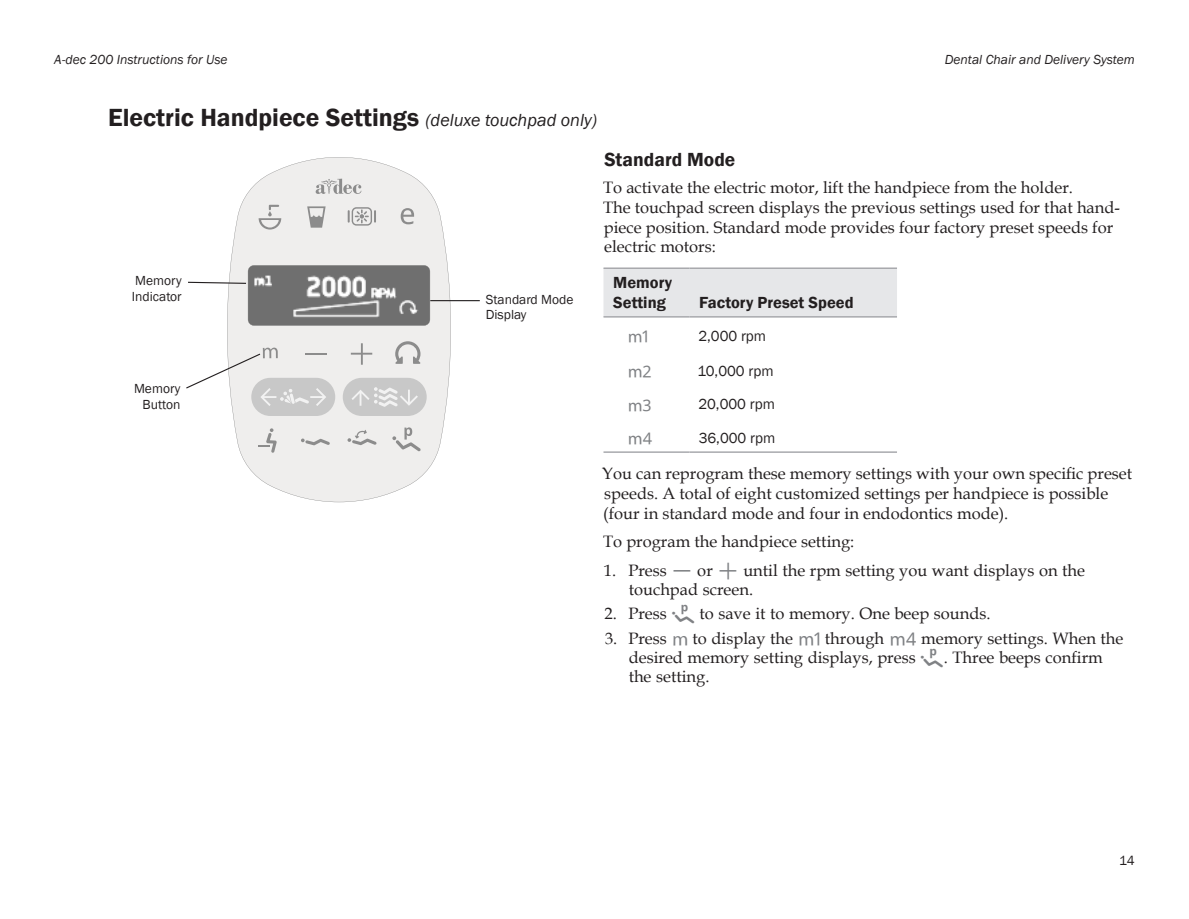
<style>
.page{position:relative;width:1189px;height:919px;background:#fff}
.page>*{position:absolute;margin:0;border:0;box-sizing:border-box;transform-origin:0 0}
.Heading_2{font:600 25.5px "Franklin Gothic";color:#231f20}
.Heading_3{font:600 19.5px "Franklin Gothic";color:#231f20}
.Body_Text_-_2nd_Colu{font:16.5px/19.8px "Book Antiqua";color:#231f20}
.Table_Heading{font:600 16.5px/19.8px "Franklin Gothic";color:#231f20}
.Table_Text{font:15px "Franklin Gothic";color:#231f20}
.t1{font:15px "Adec Touch Pad";color:#808285}
.t2{font:italic 13.5px "Franklin Gothic";color:#231f20}
.Callout_-_right{font:13.5px/15.8px "Franklin Gothic";color:#231f20;text-align:right}
.Callout{font:13.5px/15.8px "Franklin Gothic";color:#231f20}
.s1{font-weight:400;font-style:italic;font-size:18px}
.s2{font-family:"Adec Touch Pad";color:#808285}
</style>
<div class="page">
<div style="left:603px;top:269px;width:294px;height:47px;background:#e6e7e9"></div>
<hr style="left:603px;top:267px;width:86px;height:2px;background:#a8a9ad">
<hr style="left:689px;top:267px;width:208px;height:2px;background:#a8a9ad">
<hr style="left:603px;top:316px;width:86px;height:1px;background:#a8a9ad">
<hr style="left:689px;top:316px;width:208px;height:1px;background:#a8a9ad">
<hr style="left:603px;top:451px;width:86px;height:2px;background:#a8a9ad">
<hr style="left:689px;top:451px;width:208px;height:2px;background:#a8a9ad">
<svg style="left:227px;top:157px;width:224px;height:345px;fill:#efeeed"></svg>
<svg style="left:316px;top:179px;width:45px;height:15px"></svg>
<svg style="left:392px;top:427px;width:29px;height:24px"></svg>
<svg style="left:259px;top:205px;width:22px;height:24px"></svg>
<svg style="left:307px;top:206px;width:18px;height:22px"></svg>
<svg style="left:347px;top:430px;width:30px;height:15px"></svg>
<hr style="left:305px;top:352px;width:22px;height:2px;background:#8c8c8c">
<svg style="left:351px;top:343px;width:21px;height:22px"></svg>
<svg style="left:301px;top:438px;width:29px;height:7px"></svg>
<svg style="left:258px;top:428px;width:19px;height:25px"></svg>
<svg style="left:348px;top:207px;width:28px;height:18px"></svg>
<svg style="left:401px;top:208px;width:13px;height:16px"></svg>
<div style="left:251px;top:378px;width:84px;height:38px;background:#c8c8c8;border-radius:19px"></div>
<div style="left:343px;top:378px;width:84px;height:38px;background:#c8c8c8;border-radius:19px"></div>
<svg style="left:352px;top:387px;width:66px;height:20px"></svg>
<svg style="left:395px;top:341px;width:25px;height:23px"></svg>
<hr style="left:430px;top:300px;width:50px;height:1px;background:#231f20">
<svg style="left:186px;top:347px;width:140px;height:59px"></svg>
<svg style="left:188px;top:281px;width:59px;height:3px"></svg>
<p class="t2" style="left:54px;top:51px;width:175px">A-dec 200 Instructions for Use</p>
<p class="t2" style="left:944px;top:51px;width:191px">Dental Chair and Delivery System</p>
<p class="Heading_2" style="left:108px;top:102px;width:490px">Electric Handpiece Settings <span class="s1">(deluxe touchpad only)</span></p>
<p class="Callout_-_right" style="left:132px;top:273px;width:51px;text-align:left">Memory<br>Indicator</p>
<p class="Callout_-_right" style="left:134px;top:380px;width:48px">Memory<br>Button</p>
<p class="Callout" style="left:486px;top:291px;width:89px">Standard Mode<br>Display</p>
<p class="Heading_3" style="left:604px;top:147px;width:132px">Standard Mode</p>
<p class="Body_Text_-_2nd_Colu" style="left:603px;top:177px;width:518px">To activate the electric motor, lift the handpiece from the holder.<br>The touchpad screen displays the previous settings used for that hand&shy;piece position. Standard mode provides four factory preset speeds for electric motors:</p>
<p class="Table_Heading" style="left:613px;top:273px;width:60px">Memory<br>Setting</p>
<p class="Table_Heading" style="left:699px;top:292px;width:156px">Factory Preset Speed</p>
<p class="t1" style="left:627px;top:327px;width:22px">1</p>
<p class="Table_Text" style="left:698px;top:326px;width:69px">2,000 rpm</p>
<p class="t1" style="left:627px;top:362px;width:26px">2</p>
<p class="Table_Text" style="left:697px;top:361px;width:78px">10,000 rpm</p>
<p class="t1" style="left:627px;top:396px;width:26px">3</p>
<p class="Table_Text" style="left:698px;top:395px;width:78px">20,000 rpm</p>
<p class="t1" style="left:627px;top:429px;width:27px">4</p>
<p class="Table_Text" style="left:698px;top:428px;width:78px">36,000 rpm</p>
<p class="Body_Text_-_2nd_Colu" style="left:602px;top:463px;width:531px">You can reprogram these memory settings with your own specific preset speeds. A total of eight customized settings per handpiece is possible (four in standard mode and four in endodontics mode).</p>
<p class="Body_Text_-_2nd_Colu" style="left:603px;top:531px;width:253px">To program the handpiece setting:</p>
<p class="Body_Text_-_2nd_Colu" style="left:628px;top:560px;width:458px;line-height:19.2px;text-indent:-25px">1. Press <span class="s2">-</span> or <span class="s2">+</span> until the rpm setting you want displays on the touchpad screen.</p>
<p class="Body_Text_-_2nd_Colu" style="left:604px;top:603px;width:388px">2. Press <span class="s2">p</span> to save it to memory. One beep sounds.</p>
<p class="Body_Text_-_2nd_Colu" style="left:628px;top:628px;width:496px;line-height:19.2px;text-indent:-24px">3. Press <span class="s2">0</span> to display the <span class="s2">1</span> through <span class="s2">4</span> memory settings. When the desired memory setting displays, press <span class="s2">p</span>. Three beeps confirm the setting.</p>
<p class="Callout" style="left:1119px;top:852px;width:17px">14</p>
</div>
